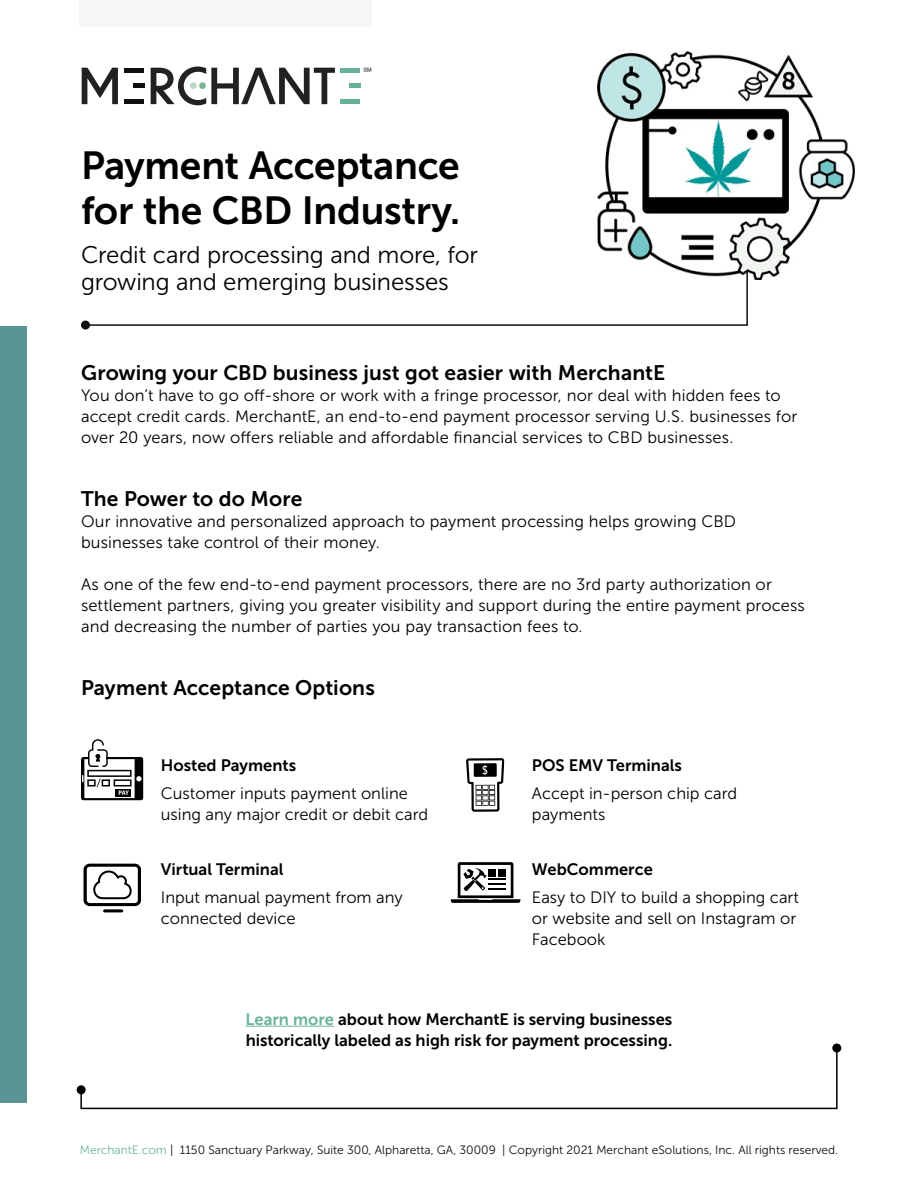
<style>
.page{position:relative;width:918px;height:1188px;background:#fff}
.page>*{position:absolute;margin:0;border:0;box-sizing:border-box;transform-origin:0 0}
.t1{font:39px/45px "Museo Sans 700";letter-spacing:-.01em;color:#000}
.t2{font:24px/27px "Museo Sans 300";letter-spacing:-.005em;color:#000}
.t3{font:21px "Museo Sans 700";letter-spacing:.005em;color:#000}
.t4{font:16.5px/21px "Museo Sans 300";letter-spacing:.005em;color:#000}
.t5{font:16.5px/21px "Museo Sans 700";color:#000}
.t6{font:12px "Museo Sans 300";color:#0f0f0f}
.t7{font:11.1px "Helvetica Neue";color:#0f0f0f}
.s1{color:#69b39c}
</style>
<div class="page">
<svg style="left:82px;top:68px;width:36px;height:36px"></svg>
<svg style="left:151px;top:66px;width:184px;height:39px"></svg>
<div style="left:124px;top:99px;width:19px;height:5px;background:#0f0f0f"></div>
<div style="left:133px;top:83px;width:12px;height:5px;background:#0f0f0f"></div>
<hr style="left:124px;top:68px;width:19px;height:4px;background:#0f0f0f">
<div style="left:340px;top:99px;width:19px;height:5px;background:#67b19a"></div>
<div style="left:349px;top:83px;width:12px;height:5px;background:#67b19a"></div>
<hr style="left:340px;top:68px;width:19px;height:4px;background:#67b19a">
<div style="left:199px;top:82px;width:7px;height:7px;background:#74b691;border-radius:50%"></div>
<div style="left:190px;top:82px;width:7px;height:7px;background:#bad7c8;border-radius:50%"></div>
<div style="left:80px;top:0;width:292px;height:27px;background:#f5f7f7"></div>
<div style="left:0;top:326px;width:27px;height:777px;background:#5a9497"></div>
<svg style="left:84px;top:280px;width:664px;height:46px"></svg>
<div style="left:81px;top:321px;width:9px;height:9px;background:#0f0f0f;border-radius:50%"></div>
<hr style="left:246px;top:1026px;width:88px;height:1px;background:#69b39c">
<svg style="left:80px;top:1053px;width:758px;height:57px"></svg>
<div style="left:832px;top:1044px;width:9px;height:9px;background:#000;border-radius:50%"></div>
<div style="left:77px;top:1085px;width:9px;height:9px;background:#000;border-radius:50%"></div>
<svg style="left:81px;top:739px;width:62px;height:61px"></svg>
<hr style="left:103px;top:909px;width:20px;height:3px;background:#000;border-radius:2px">
<svg style="left:84px;top:864px;width:57px;height:42px"></svg>
<svg style="left:466px;top:758px;width:38px;height:54px"></svg>
<svg style="left:451px;top:862px;width:69px;height:41px"></svg>
<img style="left:597px;top:52px;width:258px;height:228px">
<p class="t7" style="left:364px;top:64px;width:10px">℠</p>
<h1 class="t1" style="left:81px;top:143px;width:381px">Payment Acceptance for the CBD Industry.</h1>
<h2 class="t2" style="left:81px;top:242px;width:399px">Credit card processing and more, for growing and emerging businesses</h2>
<p class="t3" style="left:81px;top:361px;width:586px">Growing your CBD business just got easier with MerchantE</p>
<p class="t4" style="left:81px;top:385px;width:718px">You don’t have to go off-shore or work with a fringe processor, nor deal with hidden fees to accept credit cards. MerchantE, an end-to-end payment processor serving U.S. businesses for over 20 years, now offers reliable and affordable financial services to CBD businesses.</p>
<p class="t3" style="left:81px;top:487px;width:223px">The Power to do More</p>
<p class="t4" style="left:81px;top:511px;width:657px">Our innovative and personalized approach to payment processing helps growing CBD businesses take control of their money.</p>
<p class="t4" style="left:81px;top:574px;width:725px">As one of the few end-to-end payment processors, there are no 3rd party authorization or settlement partners, giving you greater visibility and support during the entire payment process and decreasing the number of parties you pay transaction fees to.</p>
<p class="t3" style="left:81px;top:676px;width:295px">Payment Acceptance Options</p>
<p class="t5" style="left:161px;top:755px;width:137px">Hosted Payments</p>
<p class="t4" style="left:161px;top:783px;width:269px">Customer inputs payment online using any major credit or debit card</p>
<p class="t5" style="left:161px;top:859px;width:124px">Virtual Terminal</p>
<p class="t4" style="left:161px;top:887px;width:243px">Input manual payment from any connected device</p>
<p class="t5" style="left:532px;top:755px;width:152px">POS EMV Terminals</p>
<p class="t4" style="left:532px;top:783px;width:207px">Accept in-person chip card payments</p>
<p class="t5" style="left:532px;top:859px;width:122px">WebCommerce</p>
<p class="t4" style="left:532px;top:887px;width:269px">Easy to DIY to build a shopping cart or website and sell on Instagram or<br>Facebook</p>
<p class="t5" style="left:246px;top:1008px;width:428px"><span class="s1">Learn more</span> about how MerchantE is serving businesses historically labeled as high risk for payment processing.</p>
<p class="t6" style="left:80px;top:1143px;width:760px"><span class="s1">MerchantE.com</span> | 1150 Sanctuary Parkway, Suite 300, Alpharetta, GA, 30009 | Copyright 2021 Merchant eSolutions, Inc. All rights reserved.</p>
</div>
